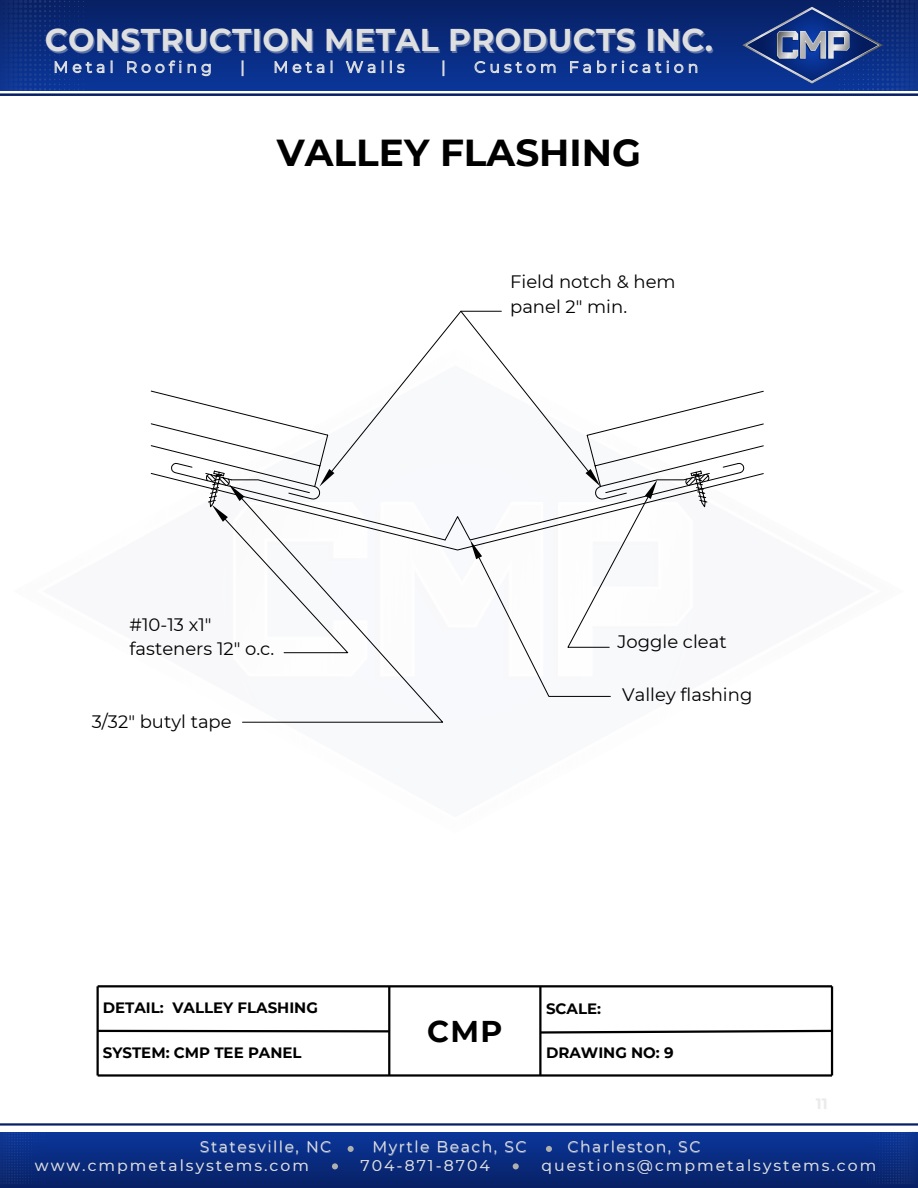
<style>
.page{position:relative;width:918px;height:1188px;background:#fff}
.page>*{position:absolute;margin:0;border:0;box-sizing:border-box;transform-origin:0 0}
.t1{font:700 37.5px "Montserrat";color:#000}
.t2{font:700 31.35px "Montserrat";letter-spacing:.01em;color:#dedfe0}
.t3{font:700 30px "Montserrat";color:#000}
.t4{font:18px/24.8px "Montserrat";color:#000}
.t5{font:15.6px "Montserrat";letter-spacing:.135em;color:#dedfe0}
.t6{font:15.6px "Montserrat";letter-spacing:.1em;color:#dedfe0}
.t7{font:700 15px "Montserrat";color:#000}
</style>
<div class="page">
<div style="left:0;top:0;width:918px;height:91px;background:linear-gradient(to bottom,#082063,#0b379a)"></div>
<svg style="left:839px;top:0;width:79px;height:91px;background:#0e2e7f"></svg>
<img style="left:741px;top:4px;width:143px;height:82px">
<hr style="left:0;top:93px;width:918px;height:3px;background:#082063">
<svg style="left:0;top:0;width:211px;height:90px;background:#103181"></svg>
<svg style="left:242px;top:61px;width:1px;height:15px"></svg>
<svg style="left:274px;top:60px;width:131px;height:13px;background:#4561a2"></svg>
<svg style="left:443px;top:61px;width:1px;height:15px"></svg>
<svg style="left:474px;top:60px;width:223px;height:13px;background:#3f5ca0"></svg>
<div style="left:0;top:1132px;width:918px;height:56px;background:linear-gradient(to bottom,#0a369b,#082165)"></div>
<hr style="left:0;top:1123px;width:918px;height:3px;background:#082063">
<svg style="left:0;top:1132px;width:45px;height:52px;background:#0c2e81"></svg>
<svg style="left:348px;top:1146px;width:6px;height:6px"></svg>
<svg style="left:546px;top:1146px;width:6px;height:6px"></svg>
<svg style="left:332px;top:1163px;width:6px;height:6px"></svg>
<svg style="left:513px;top:1163px;width:6px;height:6px"></svg>
<svg style="left:866px;top:1132px;width:51px;height:52px;background:#0c2e81"></svg>
<svg style="left:242px;top:697px;width:202px;height:26px"></svg>
<svg style="left:150px;top:310px;width:614px;height:387px"></svg>
<hr style="left:98px;top:985px;width:734px;height:2px;background:#000">
<hr style="left:98px;top:1074px;width:734px;height:3px;background:#000">
<hr style="left:97px;top:986px;width:2px;height:89px;background:#000">
<hr style="left:831px;top:986px;width:2px;height:89px;background:#000">
<hr style="left:388px;top:987px;width:2px;height:89px;background:#000">
<hr style="left:539px;top:987px;width:3px;height:89px;background:#000">
<hr style="left:98px;top:1030px;width:291px;height:2px;background:#000">
<svg style="left:539px;top:1029px;width:295px;height:6px"></svg>
<h2 class="t2" style="left:45px;top:21px;width:670px">CONSTRUCTION METAL PRODUCTS INC.</h2>
<p class="t1" style="left:277px;top:130px;width:366px">VALLEY FLASHING</p>
<h2 class="t4" style="left:510px;top:269px;width:167px">Field notch &amp; hem panel 2" min.</h2>
<h4 class="t4" style="left:130px;top:612px;width:146px">#10-13 x1" fasteners 12" o.c.</h4>
<p class="t4" style="left:92px;top:709px;width:141px">3/32" butyl tape</p>
<p class="t7" style="left:103px;top:999px;width:217px">DETAIL: VALLEY FLASHING</p>
<p class="t7" style="left:103px;top:1043px;width:200px">SYSTEM: CMP TEE PANEL</p>
<h4 class="t4" style="left:618px;top:629px;width:111px">Joggle cleat</h4>
<h4 class="t4" style="left:622px;top:682px;width:132px">Valley flashing</h4>
<h3 class="t3" style="left:427px;top:1013px;width:77px">CMP</h3>
<p class="t7" style="left:546px;top:1000px;width:57px">SCALE:</p>
<p class="t7" style="left:546px;top:1043px;width:129px">DRAWING NO: 9</p>
<p class="t6" style="left:200px;top:1137px;width:133px">Statesville, NC</p>
<h1 class="t6" style="left:372px;top:1137px;width:156px">Myrtle Beach, SC</h1>
<h3 class="t6" style="left:568px;top:1137px;width:135px">Charleston, SC</h3>
<h3 class="t5" style="left:35px;top:1156px;width:275px">www.cmpmetalsystems.com</h3>
<h3 class="t5" style="left:361px;top:1156px;width:131px">704-871-8704</h3>
<h4 class="t5" style="left:541px;top:1156px;width:336px">questions@cmpmetalsystems.com</h4>
</div>
